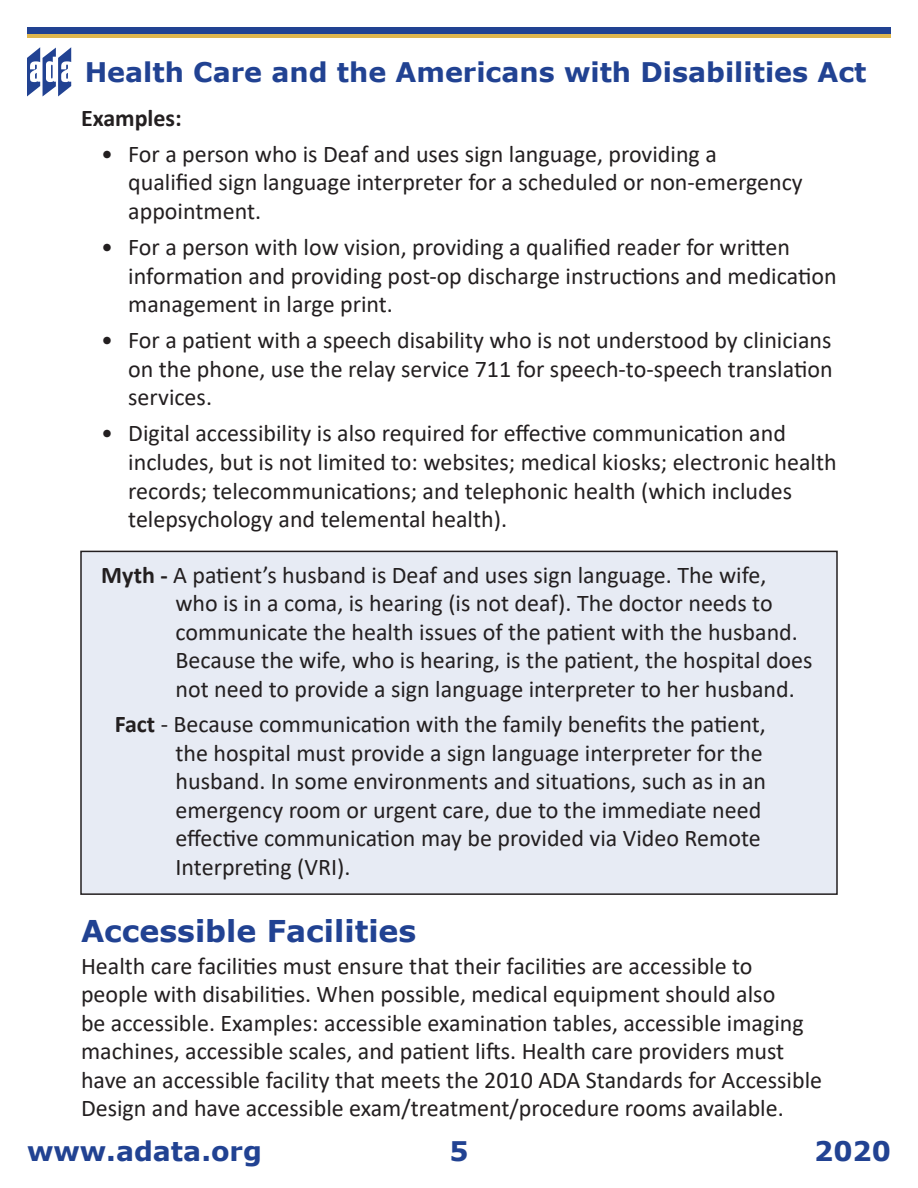
<style>
.page{position:relative;width:918px;height:1188px;background:#fff}
.page>*{position:absolute;margin:0;border:0;box-sizing:border-box;transform-origin:0 0}
.Subhead_1{font:700 30px "Verdana";color:#214292}
.t1{font:700 27px "Verdana";color:#214292}
.Body{font:24px/28.8px "Calibri";color:#231f20}
.fact{font:24px/28.5px "Calibri";color:#231f20}
.myth{font:24px/28.5px "Calibri";color:#231f20}
.Body_Text{font:700 24px "Calibri";color:#231f20}
.s1{font-weight:700}
</style>
<div class="page">
<div style="left:27px;top:27px;width:864px;height:7px;background:#214292"></div>
<hr style="left:27px;top:34px;width:864px;height:3px;background:#dfb64d">
<svg style="left:27px;top:47px;width:44px;height:49px"></svg>
<div style="left:81px;top:551px;width:756px;height:343px;background:#e7ebf4"></div>
<div style="left:80px;top:551px;width:758px;height:344px;border:2px solid #231f20"></div>
<p class="t1" style="left:85px;top:53px;width:783px">Health Care and the Americans with Disabilities Act</p>
<p class="Body_Text" style="left:81px;top:101px;width:102px">Examples:</p>
<p class="Body" style="left:128px;top:139px;width:676px;text-indent:-27px">• For a person who is Deaf and uses sign language, providing a qualified sign language interpreter for a scheduled or non-emergency appointment.</p>
<p class="Body" style="left:128px;top:232px;width:710px;text-indent:-27px">• For a person with low vision, providing a qualified reader for written information and providing post-op discharge instructions and medication management in large print.</p>
<p class="Body" style="left:128px;top:325px;width:706px;text-align:justify;text-indent:-27px">• For a patient with a speech disability who is not understood by clinicians on the phone, use the relay service 711 for speech-to-speech translation services.</p>
<p class="Body" style="left:128px;top:418px;width:710px;text-indent:-27px">• Digital accessibility is also required for effective communication and includes, but is not limited to: websites; medical kiosks; electronic health records; telecommunications; and telephonic health (which includes telepsychology and telemental health).</p>
<p class="myth" style="left:176px;top:560px;width:639px;text-indent:-74px"><span class="s1">Myth -</span> A patient’s husband is Deaf and uses sign language. The wife, who is in a coma, is hearing (is not deaf). The doctor needs to communicate the health issues of the patient with the husband.<br>Because the wife, who is hearing, is the patient, the hospital does not need to provide a sign language interpreter to her husband.</p>
<p class="fact" style="left:176px;top:709px;width:592px;text-indent:-61px"><span class="s1">Fact</span> - Because communication with the family benefits the patient, the hospital must provide a sign language interpreter for the husband. In some environments and situations, such as in an emergency room or urgent care, due to the immediate need effective communication may be provided via Video Remote Interpreting (VRI).</p>
<h2 class="Subhead_1" style="left:81px;top:910px;width:337px">Accessible Facilities</h2>
<p class="Body" style="left:81px;top:951px;width:743px">Health care facilities must ensure that their facilities are accessible to people with disabilities. When possible, medical equipment should also<br>be accessible. Examples: accessible examination tables, accessible imaging machines, accessible scales, and patient lifts. Health care providers must have an accessible facility that meets the 2010 ADA Standards for Accessible Design and have accessible exam/treatment/procedure rooms available.</p>
<p class="t1" style="left:27px;top:1132px;width:236px">www.adata.org</p>
<p class="t1" style="left:449px;top:1132px;width:21px">5</p>
<p class="t1" style="left:814px;top:1132px;width:78px">2020</p>
</div>
